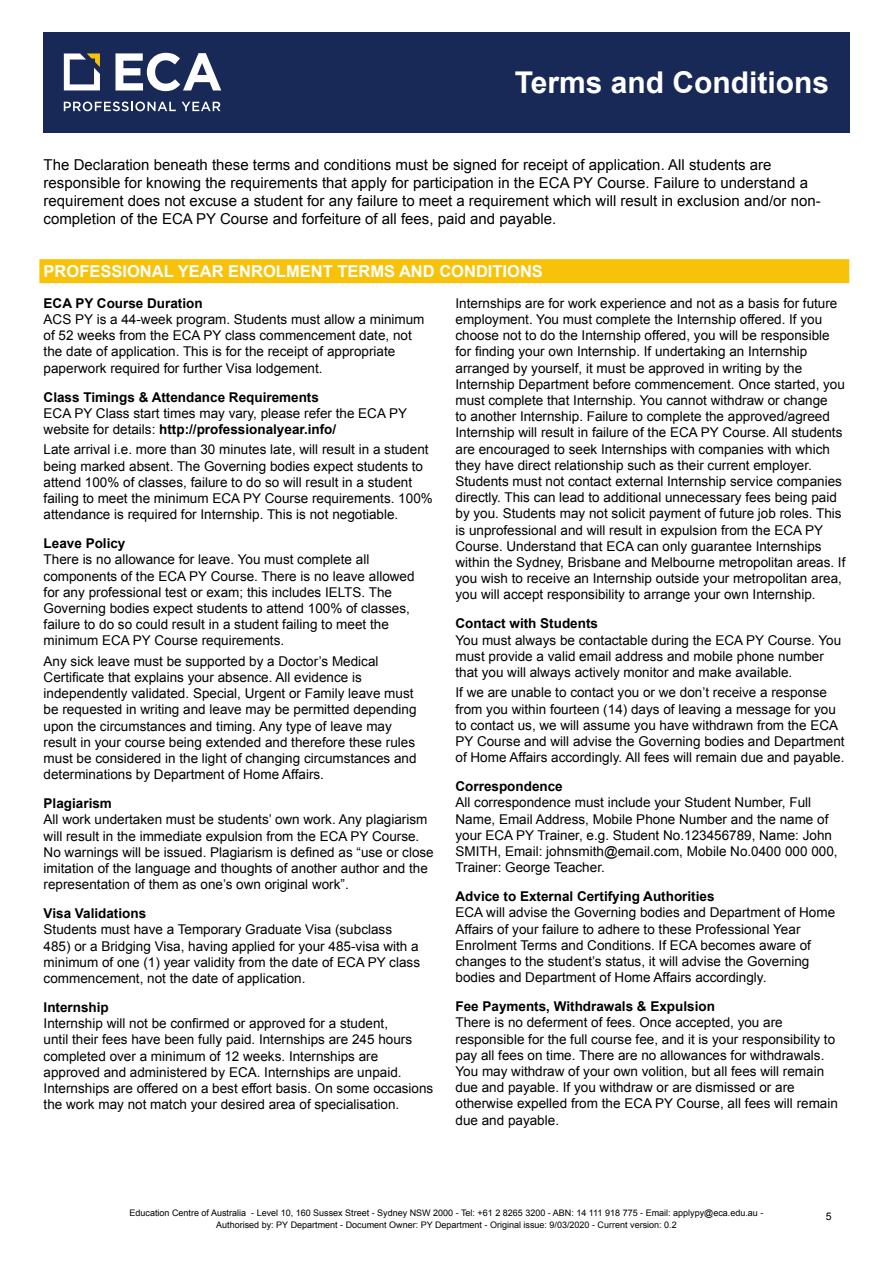
<style>
.page{position:relative;width:893px;height:1263px;background:#fff}
.page>*{position:absolute;margin:0;border:0;box-sizing:border-box;transform-origin:0 0}
.t1{font:700 30px "Arial";color:#fff}
.t2{font:700 16.5px "Arial";color:#fff}
.t3{font:15px/18px "Arial";color:#000}
.t4{font:13.5px/16.2px "Arial";color:#000}
.t5{font:700 13.5px "Arial";color:#000}
.t6{font:10.5px "Arial";color:#000}
.t7{font:9px/12px "Arial";color:#000;text-align:center}
.s1{font-weight:700}
</style>
<div class="page">
<div style="left:43px;top:32px;width:807px;height:101px;background:#182958"></div>
<svg style="left:64px;top:102px;width:112px;height:9px"></svg>
<svg style="left:182px;top:102px;width:38px;height:9px"></svg>
<svg style="left:116px;top:53px;width:105px;height:38px"></svg>
<svg style="left:64px;top:53px;width:36px;height:37px"></svg>
<div style="left:39px;top:259px;width:810px;height:24px;background:#f9c20a"></div>
<h1 class="t1" style="left:515px;top:63px;width:316px">Terms and Conditions</h1>
<p class="t3" style="left:44px;top:156px;width:778px">The Declaration beneath these terms and conditions must be signed for receipt of application. All students are responsible for knowing the requirements that apply for participation in the ECA PY Course. Failure to understand a requirement does not excuse a student for any failure to meet a requirement which will result in exclusion and/or non&shy;completion of the ECA PY Course and forfeiture of all fees, paid and payable.</p>
<p class="t2" style="left:44px;top:260px;width:501px">PROFESSIONAL YEAR ENROLMENT TERMS AND CONDITIONS</p>
<p class="t5" style="left:44px;top:294px;width:161px">ECA PY Course Duration</p>
<p class="t4" style="left:44px;top:311px;width:382px">ACS PY is a 44-week program. Students must allow a minimum of 52 weeks from the ECA PY class commencement date, not the date of application. This is for the receipt of appropriate paperwork required for further Visa lodgement.</p>
<p class="t5" style="left:44px;top:388px;width:277px">Class Timings &amp; Attendance Requirements</p>
<p class="t4" style="left:44px;top:405px;width:365px">ECA PY Class start times may vary, please refer the ECA PY website for details: <span class="s1">http://professionalyear.info/</span></p>
<p class="t4" style="left:44px;top:442px;width:391px">Late arrival i.e. more than 30 minutes late, will result in a student being marked absent. The Governing bodies expect students to attend 100% of classes, failure to do so will result in a student failing to meet the minimum ECA PY Course requirements. 100% attendance is required for Internship. This is not negotiable.</p>
<p class="t5" style="left:44px;top:534px;width:83px">Leave Policy</p>
<p class="t4" style="left:44px;top:552px;width:372px">There is no allowance for leave. You must complete all components of the ECA PY Course. There is no leave allowed for any professional test or exam; this includes IELTS. The Governing bodies expect students to attend 100% of classes, failure to do so could result in a student failing to meet the minimum ECA PY Course requirements.</p>
<p class="t4" style="left:44px;top:653px;width:374px">Any sick leave must be supported by a Doctor’s Medical Certificate that explains your absence. All evidence is independently validated. Special, Urgent or Family leave must be requested in writing and leave may be permitted depending upon the circumstances and timing. Any type of leave may result in your course being extended and therefore these rules must be considered in the light of changing circumstances and determinations by Department of Home Affairs.</p>
<p class="t5" style="left:44px;top:794px;width:70px">Plagiarism</p>
<p class="t4" style="left:44px;top:812px;width:392px">All work undertaken must be students’ own work. Any plagiarism will result in the immediate expulsion from the ECA PY Course.<br>No warnings will be issued. Plagiarism is defined as “use or close imitation of the language and thoughts of another author and the representation of them as one’s own original work”.</p>
<p class="t5" style="left:44px;top:904px;width:104px">Visa Validations</p>
<p class="t4" style="left:44px;top:922px;width:378px">Students must have a Temporary Graduate Visa (subclass 485) or a Bridging Visa, having applied for your 485-visa with a minimum of one (1) year validity from the date of ECA PY class commencement, not the date of application.</p>
<p class="t5" style="left:44px;top:998px;width:67px">Internship</p>
<p class="t4" style="left:44px;top:1015px;width:391px">Internship will not be confirmed or approved for a student,<br>until their fees have been fully paid. Internships are 245 hours completed over a minimum of 12 weeks. Internships are approved and administered by ECA. Internships are unpaid.<br>Internships are offered on a best effort basis. On some occasions the work may not match your desired area of specialisation.</p>
<p class="t4" style="left:455px;top:295px;width:391px">Internships are for work experience and not as a basis for future employment. You must complete the Internship offered. If you choose not to do the Internship offered, you will be responsible for finding your own Internship. If undertaking an Internship arranged by yourself, it must be approved in writing by the Internship Department before commencement. Once started, you must complete that Internship. You cannot withdraw or change<br>to another Internship. Failure to complete the approved/agreed Internship will result in failure of the ECA PY Course. All students are encouraged to seek Internships with companies with which they have direct relationship such as their current employer.<br>Students must not contact external Internship service companies directly. This can lead to additional unnecessary fees being paid by you. Students may not solicit payment of future job roles. This is unprofessional and will result in expulsion from the ECA PY Course. Understand that ECA can only guarantee Internships within the Sydney, Brisbane and Melbourne metropolitan areas. If you wish to receive an Internship outside your metropolitan area, you will accept responsibility to arrange your own Internship.</p>
<p class="t5" style="left:455px;top:615px;width:144px">Contact with Students</p>
<p class="t4" style="left:455px;top:632px;width:387px">You must always be contactable during the ECA PY Course. You must provide a valid email address and mobile phone number that you will always actively monitor and make available.</p>
<p class="t4" style="left:455px;top:685px;width:391px">If we are unable to contact you or we don’t receive a response from you within fourteen (14) days of leaving a message for you to contact us, we will assume you have withdrawn from the ECA PY Course and will advise the Governing bodies and Department of Home Affairs accordingly. All fees will remain due and payable.</p>
<p class="t5" style="left:455px;top:778px;width:109px">Correspondence</p>
<p class="t4" style="left:455px;top:795px;width:384px">All correspondence must include your Student Number, Full Name, Email Address, Mobile Phone Number and the name of your ECA PY Trainer, e.g. Student No.123456789, Name: John SMITH, Email: johnsmith@email.com, Mobile No.0400 000 000, Trainer: George Teacher.</p>
<p class="t5" style="left:455px;top:887px;width:261px">Advice to External Certifying Authorities</p>
<p class="t4" style="left:455px;top:905px;width:381px">ECA will advise the Governing bodies and Department of Home Affairs of your failure to adhere to these Professional Year Enrolment Terms and Conditions. If ECA becomes aware of changes to the student’s status, it will advise the Governing bodies and Department of Home Affairs accordingly.</p>
<p class="t5" style="left:455px;top:997px;width:261px">Fee Payments, Withdrawals &amp; Expulsion</p>
<p class="t4" style="left:455px;top:1015px;width:384px">There is no deferment of fees. Once accepted, you are responsible for the full course fee, and it is your responsibility to pay all fees on time. There are no allowances for withdrawals.<br>You may withdraw of your own volition, but all fees will remain due and payable. If you withdraw or are dismissed or are otherwise expelled from the ECA PY Course, all fees will remain due and payable.</p>
<p class="t7" style="left:130px;top:1207px;width:635px">Education Centre of Australia - Level 10, 160 Sussex Street - Sydney NSW 2000 - Tel: +61 2 8265 3200 - ABN: 14 111 918 775 - Email: applypy@eca.edu.au -<br>Authorised by: PY Department - Document Owner: PY Department - Original issue: 9/03/2020 - Current version: 0.2</p>
<p class="t6" style="left:826px;top:1209px;width:7px">5</p>
</div>
